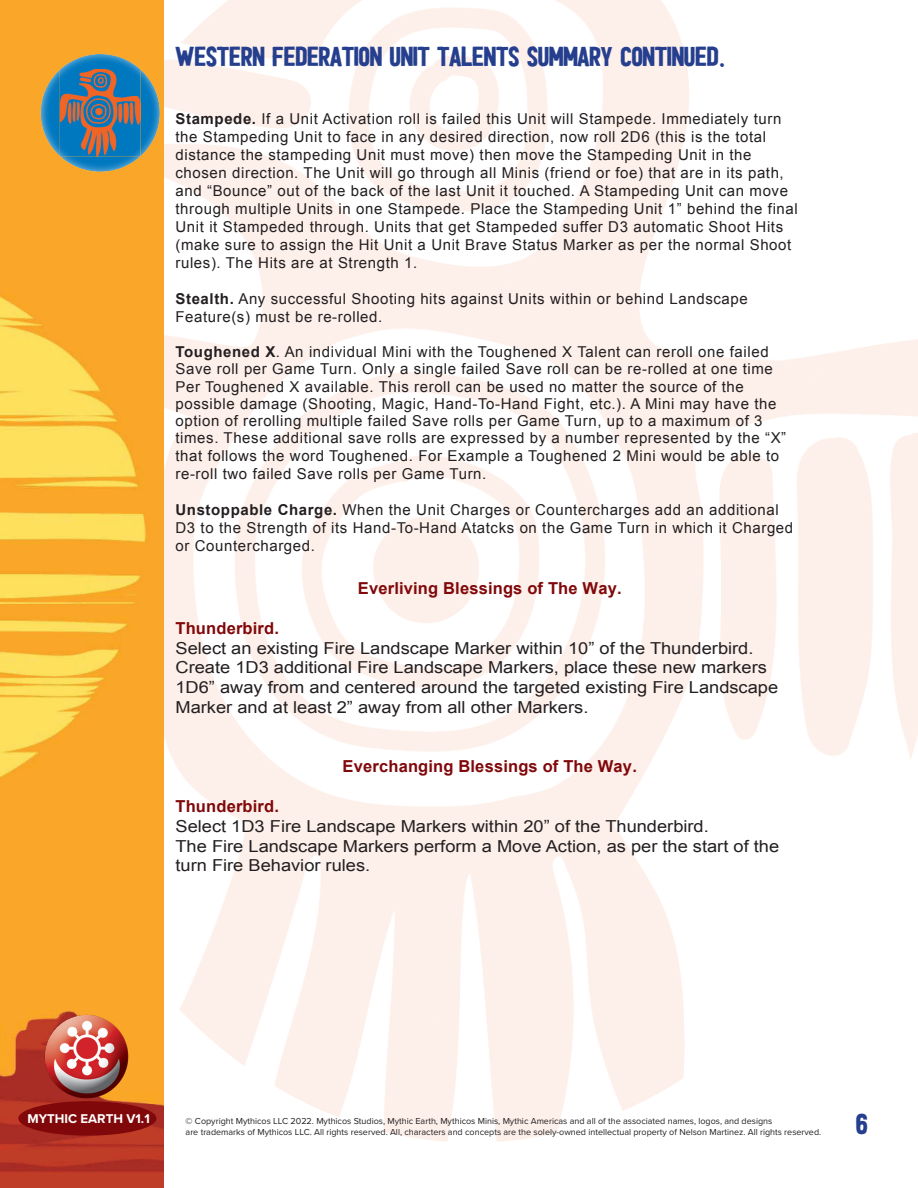
<style>
.page{position:relative;width:918px;height:1188px;background:#fff}
.page>*{position:absolute;margin:0;border:0;box-sizing:border-box;transform-origin:0 0}
.t1{font:28.5px "HALDEN SOLID";color:#253f8e}
.t2{font:27px "HALDEN SOLID";color:#253f8e}
.t3{font:16.5px/19.8px "Arial";color:#231f20;scale:1.11 1}
.t4{font:700 16.5px "Arial";letter-spacing:.01em;color:#81080a}
.t5{font:15px/18px "Arial";letter-spacing:.04em;color:#231f20}
.t6{font:700 13.2px "Proxima Nova";color:#fff}
.t7{font:9px "Proxima Nova";color:#231f20}
.s1{font-weight:700}
</style>
<div class="page">
<img style="left:0;top:0;width:164px;height:1188px">
<div style="left:39px;top:53px;width:121px;height:120px;background:#fff;opacity:.75"></div>
<div style="left:18px;top:1101px;width:139px;height:35px;background:#81080a;border-radius:50%"></div>
<img style="left:31px;top:1001px;width:111px;height:108px">
<p class="t2" style="left:176px;top:38px;width:552px">WESTERN FEDERATION UNIT TALENTS SUMMARY CONTINUED.</p>
<p class="t5" style="left:176px;top:110px;width:624px"><span class="s1">Stampede.</span> If a Unit Activation roll is failed this Unit will Stampede. Immediately turn the Stampeding Unit to face in any desired direction, now roll 2D6 (this is the total distance the stampeding Unit must move) then move the Stampeding Unit in the chosen direction. The Unit will go through all Minis (friend or foe) that are in its path, and “Bounce” out of the back of the last Unit it touched. A Stampeding Unit can move through multiple Units in one Stampede. Place the Stampeding Unit 1” behind the final Unit it Stampeded through. Units that get Stampeded suffer D3 automatic Shoot Hits (make sure to assign the Hit Unit a Unit Brave Status Marker as per the normal Shoot rules). The Hits are at Strength 1.</p>
<p class="t5" style="left:176px;top:290px;width:574px"><span class="s1">Stealth.</span> Any successful Shooting hits against Units within or behind Landscape<br>Feature(s) must be re-rolled.</p>
<p class="t5" style="left:176px;top:343px;width:599px;line-height:17.2px"><span class="s1">Toughened X</span>. An individual Mini with the Toughened X Talent can reroll one failed<br>Save roll per Game Turn. Only a single failed Save roll can be re-rolled at one time</p>
<p class="t5" style="left:176px;top:378px;width:612px;line-height:17.4px">Per Toughened X available. This reroll can be used no matter the source of the possible damage (Shooting, Magic, Hand-To-Hand Fight, etc.). A Mini may have the option of rerolling multiple failed Save rolls per Game Turn, up to a maximum of 3 times. These additional save rolls are expressed by a number represented by the “X” that follows the word Toughened. For Example a Toughened 2 Mini would be able to re-roll two failed Save rolls per Game Turn.</p>
<p class="t5" style="left:176px;top:500px;width:605px"><span class="s1">Unstoppable Charge.</span> When the Unit Charges or Countercharges add an additional</p>
<p class="t5" style="left:176px;top:518px;width:619px">D3 to the Strength of its Hand-To-Hand Atatcks on the Game Turn in which it Charged or Countercharged.</p>
<p class="t4" style="left:358px;top:577px;width:265px">Everliving Blessings of The Way.</p>
<p class="t4" style="left:176px;top:617px;width:105px">Thunderbird.</p>
<p class="t3" style="left:176px;top:638px;width:545px">Select an existing Fire Landscape Marker within 10” of the Thunderbird.<br>Create 1D3 additional Fire Landscape Markers, place these new markers 1D6” away from and centered around the targeted existing Fire Landscape Marker and at least 2” away from all other Markers.</p>
<p class="t4" style="left:343px;top:756px;width:296px">Everchanging Blessings of The Way.</p>
<p class="t4" style="left:176px;top:795px;width:105px">Thunderbird.</p>
<p class="t3" style="left:176px;top:816px;width:545px">Select 1D3 Fire Landscape Markers within 20” of the Thunderbird.<br>The Fire Landscape Markers perform a Move Action, as per the start of the turn Fire Behavior rules.</p>
<p class="t6" style="left:27px;top:1109px;width:124px">MYTHIC EARTH V1.1</p>
<p class="t1" style="left:856px;top:1105px;width:13px">6</p>
<p class="t7" style="left:186px;top:1114px;width:588px">© Copyright Mythicos LLC 2022. Mythicos Studios, Mythic Earth, Mythicos Minis, Mythic Americas and all of the associated names, logos, and designs</p>
<p class="t7" style="left:186px;top:1125px;width:637px">are trademarks of Mythicos LLC. All rights reserved. All, characters and concepts are the solely-owned intellectual property of Nelson Martinez. All rights reserved.</p>
</div>
